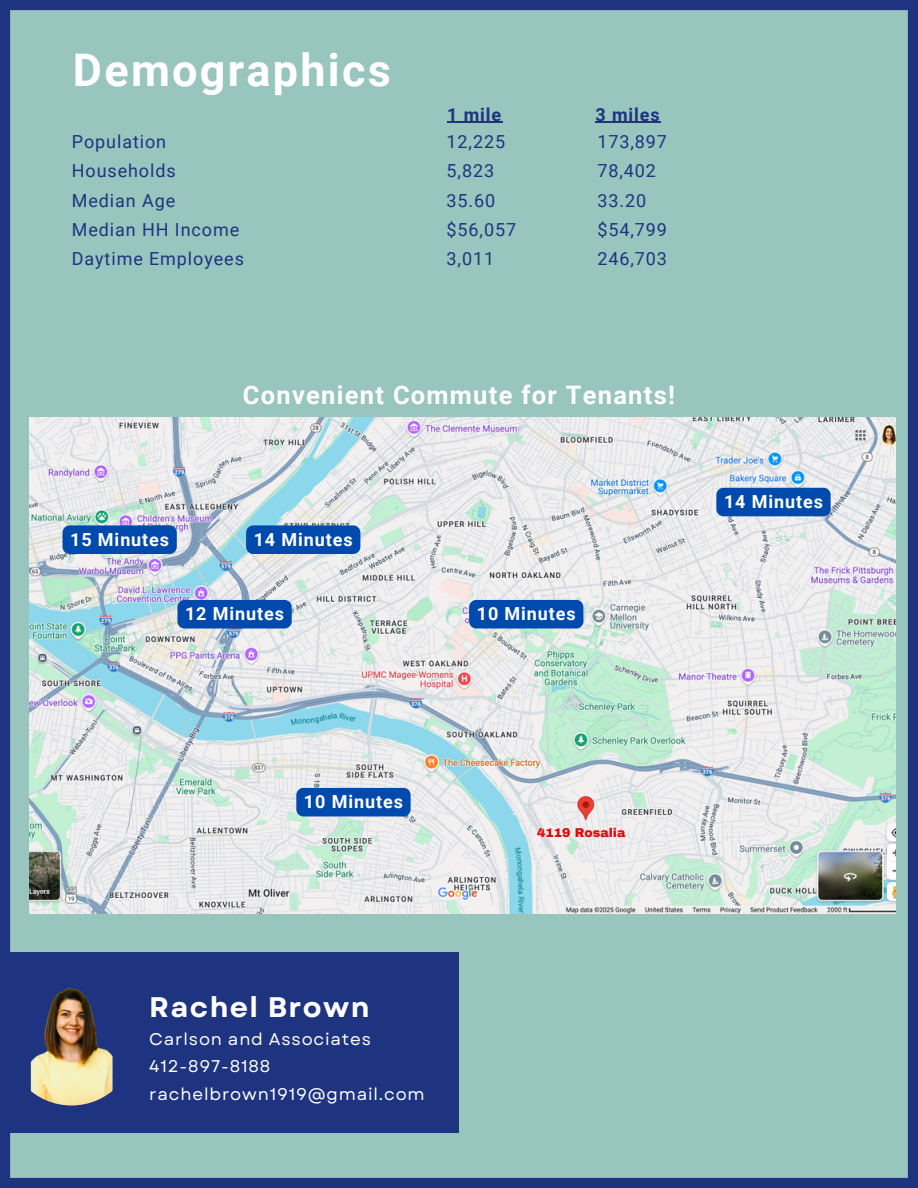
<style>
.page{position:relative;width:918px;height:1188px;background:#98c5bd}
.page>*{position:absolute;margin:0;border:0;box-sizing:border-box;transform-origin:0 0}
.t1{font:700 45px "Roboto";letter-spacing:.05em;color:#fff}
.t2{font:700 28.2px "Garet";letter-spacing:.05em;color:#fff}
.t3{font:700 25.5px "Roboto";letter-spacing:.05em;color:#fff}
.t4{font:18px/29.2px "Roboto";letter-spacing:.05em;color:#1e3480}
.t5{font:700 18px "Roboto";letter-spacing:.05em;color:#fff}
.t6{font:700 18px "Roboto";letter-spacing:.05em;color:#1e3480}
.t7{font:16.95px/27.5px "Garet";letter-spacing:.05em;color:#fff}
.t8{font:900 12.45px "Archivo";color:#e10b0b}
</style>
<div class="page">
<div style="left:0;top:952px;width:459px;height:181px;background:#1e3480"></div>
<img style="left:7px;top:976px;width:129px;height:129px;border-radius:50%">
<img style="left:29px;top:417px;width:867px;height:496px">
<div style="left:0;top:0;width:918px;height:10px;background:#1e3480"></div>
<div style="left:0;top:1178px;width:918px;height:10px;background:#1e3480"></div>
<div style="left:0;top:0;width:10px;height:1188px;background:#1e3480"></div>
<div style="left:908px;top:5px;width:10px;height:1178px;background:#1e3480"></div>
<div style="left:177px;top:600px;width:115px;height:29px;background:#004aad;border-radius:7px"></div>
<div style="left:469px;top:600px;width:114px;height:29px;background:#004aad;border-radius:7px"></div>
<div style="left:246px;top:525px;width:114px;height:29px;background:#004aad;border-radius:7px"></div>
<div style="left:716px;top:488px;width:115px;height:28px;background:#004aad;border-radius:7px"></div>
<div style="left:296px;top:788px;width:115px;height:28px;background:#004aad;border-radius:7px"></div>
<div style="left:63px;top:525px;width:114px;height:29px;background:#004aad;border-radius:7px"></div>
<hr style="left:447px;top:122px;width:55px;height:1px;background:#1e3480">
<hr style="left:595px;top:122px;width:66px;height:1px;background:#1e3480">
<h3 class="t1" style="left:73px;top:44px;width:319px">Demographics</h3>
<h3 class="t4" style="left:72px;top:127px;width:174px">Population<br>Households<br>Median Age<br>Median HH Income<br>Daytime Employees</h3>
<h3 class="t4" style="left:447px;top:127px;width:71px">12,225<br>5,823<br>35.60 $56,057<br>3,011</h3>
<h3 class="t4" style="left:597px;top:127px;width:71px">173,897<br>78,402<br>33.20 $54,799<br>246,703</h3>
<h3 class="t6" style="left:447px;top:104px;width:56px">1 mile</h3>
<h3 class="t6" style="left:595px;top:104px;width:66px">3 miles</h3>
<p class="t3" style="left:243px;top:381px;width:434px">Convenient Commute for Tenants!</p>
<h2 class="t5" style="left:70px;top:529px;width:100px">15 Minutes</h2>
<h4 class="t5" style="left:254px;top:529px;width:100px">14 Minutes</h4>
<h3 class="t5" style="left:185px;top:604px;width:100px">12 Minutes</h3>
<h3 class="t5" style="left:477px;top:604px;width:100px">10 Minutes</h3>
<h4 class="t5" style="left:724px;top:492px;width:100px">14 Minutes</h4>
<h4 class="t5" style="left:304px;top:792px;width:100px">10 Minutes</h4>
<p class="t2" style="left:149px;top:987px;width:222px">Rachel Brown</p>
<p class="t7" style="left:149px;top:1025px;width:277px">Carlson and Associates<br>412-897-8188 rachelbrown1919@gmail.com</p>
<h1 class="t8" style="left:537px;top:826px;width:90px">4119 Rosalia</h1>
</div>
